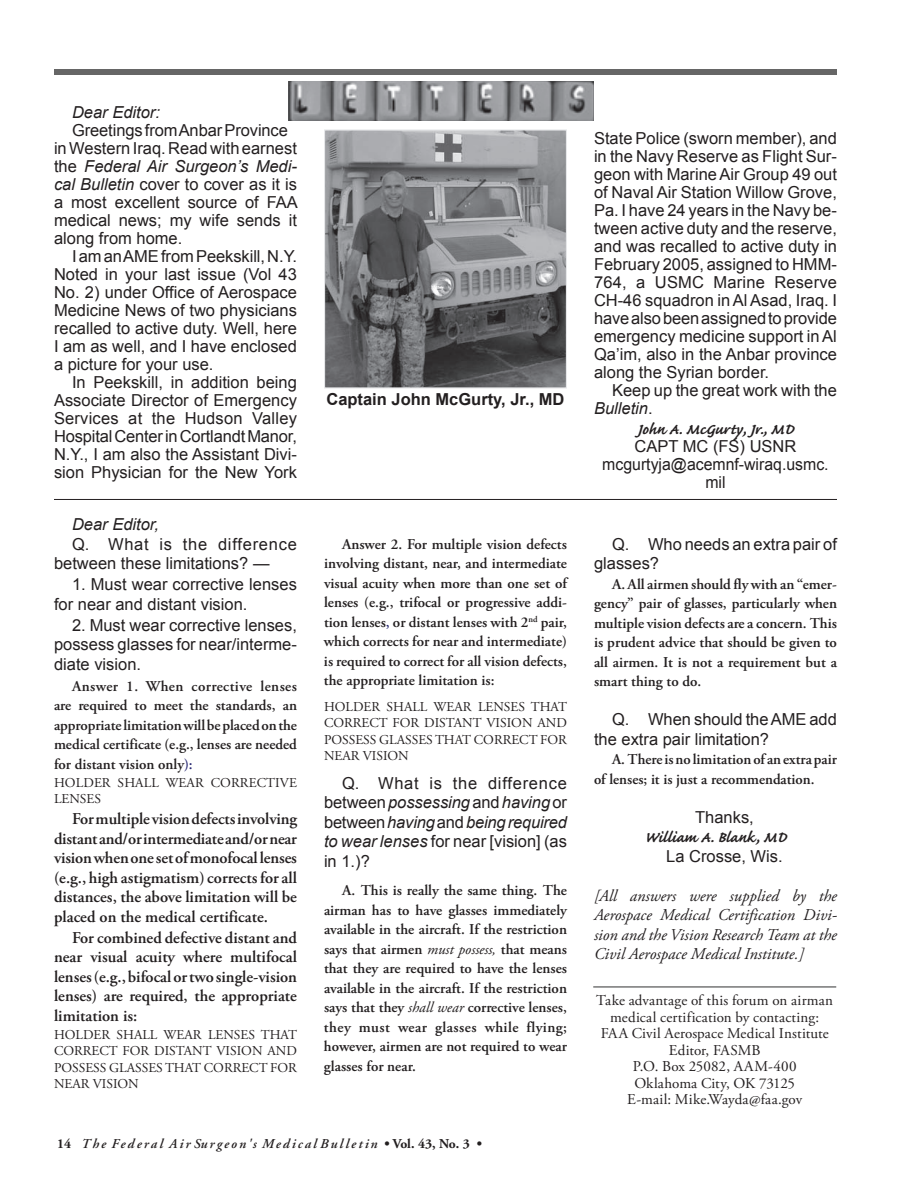
<style>
.page{position:relative;width:918px;height:1188px;background:#fff}
.page>*{position:absolute;margin:0;border:0;box-sizing:border-box;transform-origin:0 0}
.t1{font:700 19.5px "Caflisch Script";color:#231f20}
.t2{font:16.5px/18px "Arial";color:#231f20}
.t3{font:600 16.5px/19.5px "Adobe Garamond Pro";color:#231f20;text-align:justify}
.t4{font:italic 16.5px/19.5px "Adobe Garamond Pro";color:#231f20;text-align:justify}
.t5{font:700 16.5px "Arial";color:#231f20}
.t6{font:italic 16.5px "Arial";color:#231f20}
.t7{font:600 15px/19.5px "Adobe Garamond Pro";color:#231f20;text-align:justify}
.t8{font:15px/16.5px "Adobe Garamond Pro";letter-spacing:.01em;color:#231f20;text-align:center}
.t9{font:13.5px/16.5px "Adobe Garamond Pro";color:#231f20;text-align:justify}
.t10{font:italic 600 13.5px "Adobe Garamond";letter-spacing:.16em;color:#231f20}
.s1{font-style:italic}
.s2{color:#272872}
.s3{font-weight:400;font-style:italic}
.s4{font-weight:700;font-style:normal}
</style>
<div class="page">
<div style="left:54px;top:69px;width:783px;height:6px;background:#666"></div>
<img style="left:288px;top:81px;width:306px;height:40px">
<hr style="left:54px;top:499px;width:783px;height:1px;background:#231f20">
<img style="left:326px;top:131px;width:239px;height:255px">
<div style="left:324px;top:129px;width:243px;height:259px;border:1px solid #e6e7e9"></div>
<hr style="left:593px;top:987px;width:243px;height:1px;background:#313232">
<p class="t6" style="left:72px;top:103px;width:90px">Dear Editor:</p>
<p class="t2" style="left:54px;top:121px;width:245px;text-indent:18px">Greetings from Anbar Province in Western Iraq. Read with earnest the <span class="s1">Federal Air Surgeon’s Medi&shy;cal Bulletin</span> cover to cover as it is a most excellent source of FAA medical news; my wife sends it along from home.</p>
<p class="t2" style="left:54px;top:247px;width:245px;text-align:justify;text-indent:18px">I am an AME from Peekskill, N.Y.<br>Noted in your last issue (Vol 43<br>No. 2) under Office of Aerospace Medicine News of two physicians recalled to active duty. Well, here I am as well, and I have enclosed a picture for your use.</p>
<p class="t2" style="left:54px;top:373px;width:244px;text-align:justify;text-indent:18px">In Peekskill, in addition being Associate Director of Emergency Services at the Hudson Valley Hospital Center in Cortlandt Manor, N.Y., I am also the Assistant Divi&shy;sion Physician for the New York</p>
<p class="t6" style="left:72px;top:515px;width:89px">Dear Editor,</p>
<p class="t2" style="left:54px;top:534px;width:245px;line-height:19.5px;text-indent:18px">Q. What is the difference between these limitations? —</p>
<p class="t2" style="left:54px;top:575px;width:244px;line-height:19.5px;text-indent:18px">1. Must wear corrective lenses for near and distant vision.</p>
<p class="t2" style="left:54px;top:615px;width:244px;line-height:19.5px;text-align:justify;text-indent:18px">2. Must wear corrective lenses, possess glasses for near/interme&shy;diate vision.</p>
<p class="t7" style="left:54px;top:677px;width:245px;text-indent:18px">Answer 1. When corrective lenses are required to meet the standards, an appropriate limitation will be placed on the medical certificate (e.g., lenses are needed for distant vision only<span class="s2">):</span></p>
<p class="t9" style="left:54px;top:775px;width:244px">HOLDER SHALL WEAR CORRECTIVE<br>LENSES</p>
<p class="t3" style="left:54px;top:811px;width:245px;text-indent:18px">For multiple vision defects involving distant and/or intermediate and/or near vision when one set of monofocal lenses (e.g., high astigmatism) corrects for all distances, the above limitation will be placed on the medical certificate.</p>
<p class="t3" style="left:54px;top:929px;width:245px;text-indent:18px">For combined defective distant and near visual acuity where multifocal lenses (e.g., bifocal or two single-vision lenses) are required, the appropriate limitation is:</p>
<p class="t9" style="left:54px;top:1027px;width:245px">HOLDER SHALL WEAR LENSES THAT CORRECT FOR DISTANT VISION AND POSSESS GLASSES THAT CORRECT FOR NEAR VISION</p>
<p class="t5" style="left:326px;top:390px;width:240px">Captain John McGurty, Jr., MD</p>
<p class="t7" style="left:324px;top:536px;width:245px;text-indent:18px">Answer 2. For multiple vision defects involving distant, near, and intermediate visual acuity when more than one set of lenses (e.g., trifocal or progressive addi&shy;tion lenses<span class="s2">,</span> or distant lenses with 2<sup>nd</sup> pair, which corrects for near and intermediate) is required to correct for all vision defects, the appropriate limitation is:</p>
<p class="t9" style="left:324px;top:700px;width:245px">HOLDER SHALL WEAR LENSES THAT CORRECT FOR DISTANT VISION AND POSSESS GLASSES THAT CORRECT FOR NEAR VISION</p>
<p class="t2" style="left:324px;top:773px;width:245px;line-height:19.5px;text-align:justify;text-indent:18px">Q. What is the difference between <span class="s1">possessing</span> and <span class="s1">having</span> or between <span class="s1">having</span> and <span class="s1">being required to wear lenses</span> for near [vision] (as in 1.)?</p>
<p class="t7" style="left:324px;top:882px;width:245px;text-indent:18px">A. This is really the same thing. The airman has to have glasses immediately available in the aircraft. If the restriction says that airmen <span class="s3">must possess,</span> that means that they are required to have the lenses available in the aircraft. If the restriction says that they <span class="s3">shall wear</span> corrective lenses, they must wear glasses while flying; however, airmen are not required to wear glasses for near.</p>
<p class="t10" style="left:57px;top:1139px;width:427px"><span class="s4">14</span> The Federal Air Surgeon's Medical Bulletin <span class="s4">• Vol. 43, No. 3 •</span></p>
<p class="t2" style="left:594px;top:129px;width:244px;text-align:justify">State Police (sworn member), and in the Navy Reserve as Flight Sur&shy;geon with Marine Air Group 49 out of Naval Air Station Willow Grove, Pa. I have 24 years in the Navy be&shy;tween active duty and the reserve, and was recalled to active duty in February 2005, assigned to HMM-764, a USMC Marine Reserve CH-46 squadron in Al Asad, Iraq. I have also been assigned to provide emergency medicine support in Al Qa’im, also in the Anbar province along the Syrian border.</p>
<p class="t2" style="left:594px;top:381px;width:244px;text-indent:18px">Keep up the great work with the<br><span class="s1">Bulletin</span>.</p>
<p class="t1" style="left:637px;top:422px;width:158px">John A. McGurty, Jr., MD</p>
<p class="t2" style="left:602px;top:437px;width:228px;text-align:center">CAPT MC (FS) USNR mcgurtyja@acemnf-wiraq.usmc. mil</p>
<p class="t2" style="left:594px;top:534px;width:244px;line-height:19.5px;text-indent:18px">Q. Who needs an extra pair of glasses?</p>
<p class="t7" style="left:594px;top:575px;width:245px;text-indent:18px">A. All airmen should fly with an “emer&shy;gency” pair of glasses, particularly when multiple vision defects are a concern. This is prudent advice that should be given to all airmen. It is not a requirement but a smart thing to do.</p>
<p class="t2" style="left:594px;top:710px;width:244px;line-height:19.5px;text-indent:18px">Q. When should the AME add the extra pair limitation?</p>
<p class="t7" style="left:594px;top:751px;width:245px;text-indent:18px">A. There is no limitation of an extra pair of lenses; it is just a recommendation.</p>
<p class="t2" style="left:695px;top:808px;width:60px">Thanks,</p>
<p class="t1" style="left:644px;top:830px;width:144px">William A. Blank, MD</p>
<p class="t2" style="left:666px;top:847px;width:118px">La Crosse, Wis.</p>
<p class="t4" style="left:594px;top:887px;width:244px">[All answers were supplied by the Aerospace Medical Certification Divi&shy;sion and the Vision Research Team at the Civil Aerospace Medical Institute.]</p>
<p class="t8" style="left:596px;top:994px;width:238px">Take advantage of this forum on airman medical certification by contacting:<br>FAA Civil Aerospace Medical Institute<br>Editor, FASMB<br>P.O. Box 25082, AAM-400<br>Oklahoma City, OK 73125<br>E-mail: Mike.Wayda@faa.gov</p>
</div>
